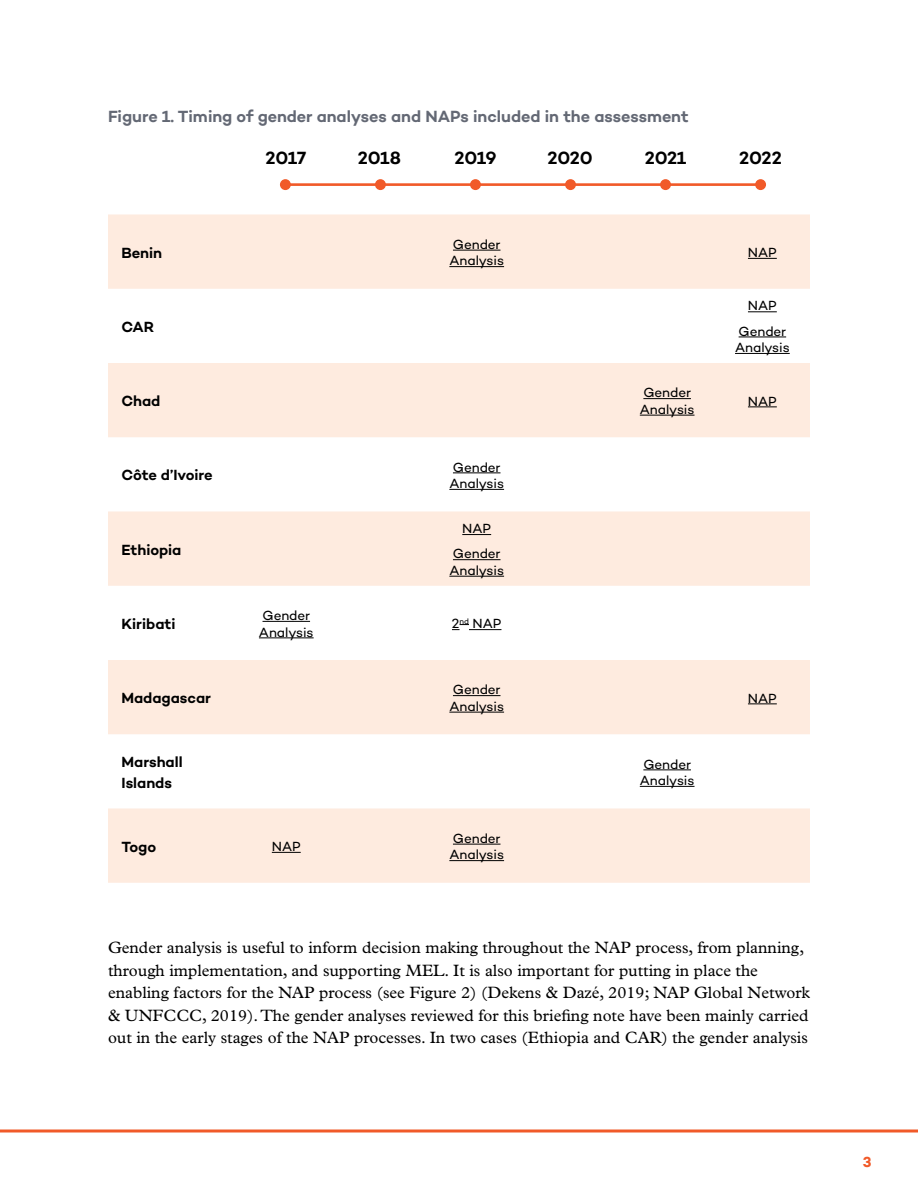
<style>
.page{position:relative;width:918px;height:1188px;background:#fff}
.page>*{position:absolute;margin:0;border:0;box-sizing:border-box;transform-origin:0 0}
.Box_alternate_body_last{font:600 18px "Campton";letter-spacing:-.01em;color:#000}
.Figure_Title{font:16.5px/22.5px "Plantin MT Pro";color:#000}
.Figure_Title-2{font:600 16.5px "Campton";letter-spacing:-.005em;color:#636874}
.Table_body{font:600 15px/21px "Campton";letter-spacing:-.005em;color:#000}
.t1{font:700 15px "Campton";color:#f15a29}
.Table_body-2{font:13.5px/16.5px "Campton";letter-spacing:-.005em;color:#000}
</style>
<div class="page">
<hr style="left:0;top:1130px;width:918px;height:2px;background:#f15a29">
<svg style="left:108px;top:214px;width:702px;height:669px;fill:#feebdf"></svg>
<hr style="left:453px;top:250px;width:48px;height:1px;background:#000">
<hr style="left:449px;top:266px;width:55px;height:1px;background:#000">
<svg style="left:748px;top:258px;width:29px;height:1px"></svg>
<svg style="left:748px;top:311px;width:29px;height:1px"></svg>
<hr style="left:739px;top:337px;width:47px;height:1px;background:#000">
<hr style="left:735px;top:353px;width:55px;height:1px;background:#000">
<hr style="left:643px;top:398px;width:48px;height:1px;background:#000">
<hr style="left:640px;top:415px;width:55px;height:1px;background:#000">
<svg style="left:748px;top:407px;width:29px;height:1px"></svg>
<hr style="left:453px;top:473px;width:48px;height:1px;background:#000">
<hr style="left:449px;top:489px;width:55px;height:1px;background:#000">
<svg style="left:462px;top:534px;width:29px;height:1px"></svg>
<hr style="left:453px;top:559px;width:48px;height:1px;background:#000">
<hr style="left:449px;top:576px;width:55px;height:1px;background:#000">
<hr style="left:263px;top:621px;width:47px;height:1px;background:#000">
<hr style="left:259px;top:638px;width:55px;height:1px;background:#000">
<svg style="left:452px;top:624px;width:17px;height:6px"></svg>
<hr style="left:469px;top:629px;width:32px;height:1px;background:#000">
<hr style="left:453px;top:695px;width:48px;height:1px;background:#000">
<hr style="left:449px;top:712px;width:55px;height:1px;background:#000">
<svg style="left:748px;top:704px;width:29px;height:1px"></svg>
<hr style="left:643px;top:770px;width:48px;height:1px;background:#000">
<hr style="left:640px;top:786px;width:55px;height:1px;background:#000">
<svg style="left:272px;top:852px;width:29px;height:1px"></svg>
<hr style="left:453px;top:844px;width:48px;height:1px;background:#000">
<hr style="left:449px;top:860px;width:55px;height:1px;background:#000">
<hr style="left:286px;top:183px;width:475px;height:3px;background:#f15a29">
<div style="left:280px;top:179px;width:11px;height:11px;background:#f15a29;border-radius:50%"></div>
<div style="left:375px;top:179px;width:11px;height:11px;background:#f15a29;border-radius:50%"></div>
<div style="left:470px;top:179px;width:11px;height:11px;background:#f15a29;border-radius:50%"></div>
<div style="left:565px;top:179px;width:11px;height:11px;background:#f15a29;border-radius:50%"></div>
<div style="left:660px;top:179px;width:11px;height:11px;background:#f15a29;border-radius:50%"></div>
<div style="left:755px;top:179px;width:11px;height:11px;background:#f15a29;border-radius:50%"></div>
<p class="Figure_Title-2" style="left:108px;top:105px;width:582px">Figure 1. Timing of gender analyses and NAPs included in the assessment</p>
<p class="Box_alternate_body_last" style="left:266px;top:147px;width:42px">2017</p>
<p class="Box_alternate_body_last" style="left:358px;top:147px;width:45px">2018</p>
<p class="Box_alternate_body_last" style="left:454px;top:147px;width:44px">2019</p>
<p class="Box_alternate_body_last" style="left:547px;top:147px;width:47px">2020</p>
<p class="Box_alternate_body_last" style="left:645px;top:147px;width:43px">2021</p>
<p class="Box_alternate_body_last" style="left:739px;top:147px;width:44px">2022</p>
<p class="Table_body" style="left:122px;top:242px;width:42px">Benin</p>
<p class="Table_body-2" style="left:449px;top:236px;width:56px">Gender<br>Analysis</p>
<p class="Table_body-2" style="left:748px;top:244px;width:30px">NAP</p>
<p class="Table_body" style="left:122px;top:316px;width:34px">CAR</p>
<p class="Table_body-2" style="left:748px;top:297px;width:30px">NAP</p>
<p class="Table_body-2" style="left:735px;top:322px;width:56px">Gender<br>Analysis</p>
<p class="Table_body" style="left:122px;top:390px;width:40px">Chad</p>
<p class="Table_body-2" style="left:640px;top:384px;width:56px">Gender<br>Analysis</p>
<p class="Table_body-2" style="left:748px;top:392px;width:30px">NAP</p>
<p class="Table_body" style="left:122px;top:464px;width:93px">Côte d’Ivoire</p>
<p class="Table_body-2" style="left:449px;top:458px;width:56px">Gender<br>Analysis</p>
<p class="Table_body" style="left:122px;top:539px;width:61px">Ethiopia</p>
<p class="Table_body-2" style="left:462px;top:520px;width:30px">NAP</p>
<p class="Table_body-2" style="left:449px;top:545px;width:56px">Gender<br>Analysis</p>
<p class="Table_body" style="left:122px;top:613px;width:55px">Kiribati</p>
<p class="Table_body-2" style="left:259px;top:607px;width:56px">Gender<br>Analysis</p>
<p class="Table_body-2" style="left:452px;top:615px;width:51px">2<sup>nd</sup> NAP</p>
<p class="Table_body" style="left:122px;top:687px;width:91px">Madagascar</p>
<p class="Table_body-2" style="left:449px;top:681px;width:56px">Gender<br>Analysis</p>
<p class="Table_body-2" style="left:748px;top:689px;width:30px">NAP</p>
<p class="Table_body" style="left:122px;top:751px;width:63px">Marshall<br>Islands</p>
<p class="Table_body-2" style="left:640px;top:755px;width:56px">Gender<br>Analysis</p>
<p class="Table_body" style="left:122px;top:836px;width:36px">Togo</p>
<p class="Table_body-2" style="left:272px;top:838px;width:30px">NAP</p>
<p class="Table_body-2" style="left:449px;top:830px;width:56px">Gender<br>Analysis</p>
<p class="Figure_Title" style="left:108px;top:937px;width:703px">Gender analysis is useful to inform decision making throughout the NAP process, from planning, through implementation, and supporting MEL. It is also important for putting in place the enabling factors for the NAP process (see Figure 2) (Dekens &amp; Dazé, 2019; NAP Global Network &amp; UNFCCC, 2019). The gender analyses reviewed for this briefing note have been mainly carried out in the early stages of the NAP processes. In two cases (Ethiopia and CAR) the gender analysis</p>
<p class="t1" style="left:863px;top:1152px;width:10px">3</p>
</div>
